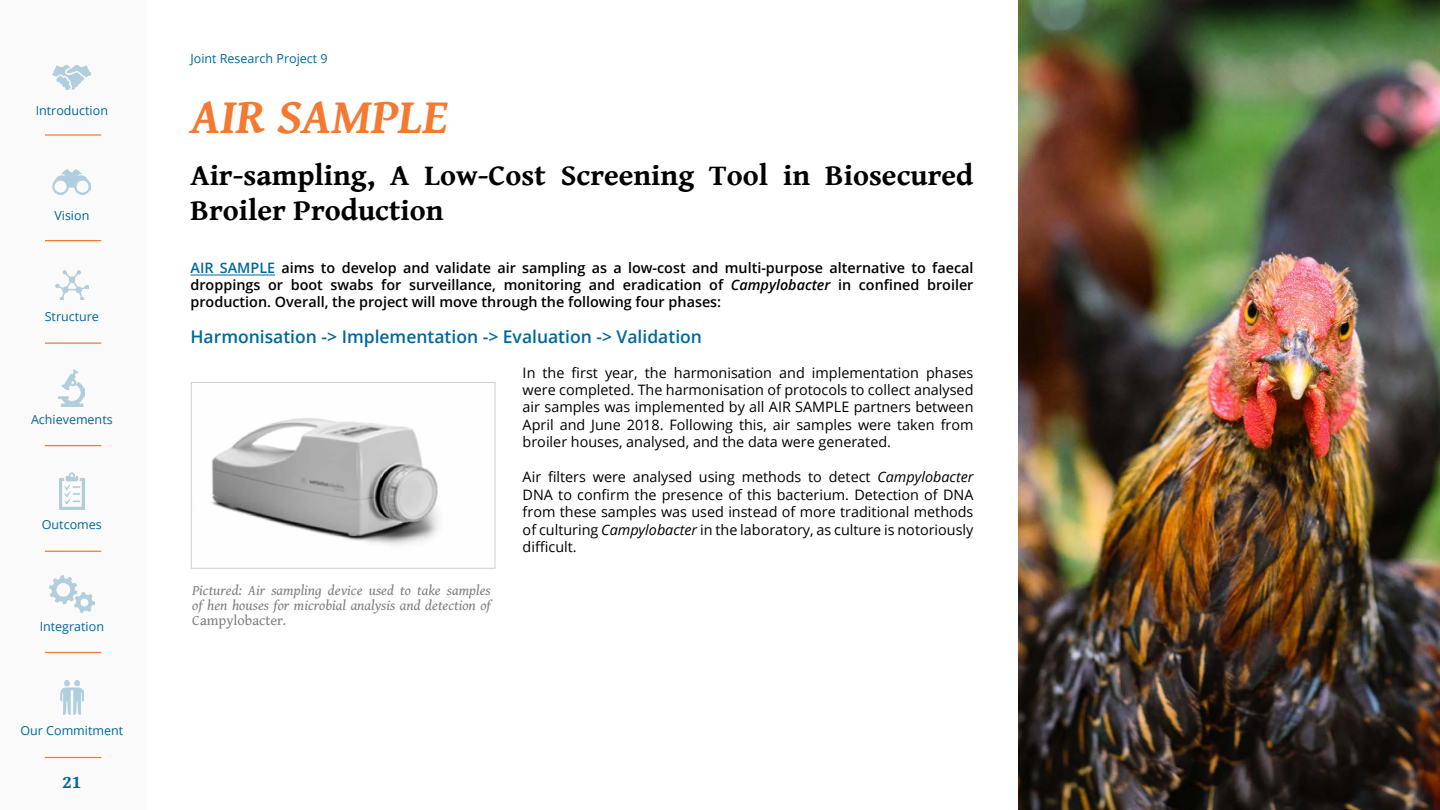
<style>
.page{position:relative;width:1440px;height:810px;background:#fff}
.page>*{position:absolute;margin:0;border:0;box-sizing:border-box;transform-origin:0 0}
.t1{font:italic 700 50px "Gentium Book Basic";color:#f47931}
.t2{font:700 30px/35px "Gentium Book Basic";color:#000}
.t3{font:700 18.75px "Gentium Book Basic";color:#00679c}
.t4{font:600 17.5px "Open Sans";color:#00679c}
.t5{font:14.38px/17.5px "Open Sans";color:#000;text-align:justify}
.t6{font:600 14.38px/17.5px "Open Sans";color:#000;text-align:justify}
.t7{font:italic 14.38px/15px "Gentium Book Basic";color:#808080;text-align:justify}
.t8{font:12.5px "Open Sans";color:#00679c}
.s1{color:#00679c}
.s2{font-style:italic}
.s3{font-style:normal}
</style>
<div class="page">
<div style="left:0;top:0;width:146px;height:810px;background:#fafafa"></div>
<img style="left:53px;top:65px;width:38px;height:24px">
<img style="left:53px;top:169px;width:38px;height:26px">
<img style="left:56px;top:270px;width:32px;height:30px">
<img style="left:59px;top:370px;width:26px;height:37px">
<img style="left:59px;top:473px;width:26px;height:37px">
<img style="left:50px;top:576px;width:44px;height:37px">
<img style="left:61px;top:680px;width:22px;height:35px">
<img style="left:1018px;top:0;width:422px;height:810px">
<hr style="left:190px;top:275px;width:85px;height:1px;background:#00679c">
<img style="left:211px;top:418px;width:228px;height:128px">
<div style="left:191px;top:382px;width:304px;height:186px;border:1px solid #cecece"></div>
<hr style="left:45px;top:134px;width:56px;height:2px;background:#f47931">
<hr style="left:45px;top:240px;width:56px;height:1px;background:#f47931">
<hr style="left:45px;top:342px;width:56px;height:2px;background:#f47931">
<hr style="left:45px;top:445px;width:56px;height:1px;background:#f47931">
<hr style="left:45px;top:551px;width:56px;height:1px;background:#f47931">
<hr style="left:45px;top:652px;width:56px;height:1px;background:#f47931">
<hr style="left:45px;top:757px;width:56px;height:1px;background:#f47931">
<p class="t8" style="left:36px;top:101px;width:74px">Introduction</p>
<p class="t8" style="left:54px;top:206px;width:36px">Vision</p>
<p class="t8" style="left:45px;top:308px;width:56px">Structure</p>
<p class="t8" style="left:31px;top:411px;width:83px">Achievements</p>
<p class="t8" style="left:42px;top:516px;width:61px">Outcomes</p>
<p class="t8" style="left:40px;top:618px;width:66px">Integration</p>
<p class="t8" style="left:21px;top:722px;width:104px">Our Commitment</p>
<h3 class="t3" style="left:62px;top:768px;width:21px">21</h3>
<p class="t8" style="left:190px;top:49px;width:139px">Joint Research Project 9</p>
<h1 class="t1" style="left:190px;top:78px;width:259px">AIR SAMPLE</h1>
<h2 class="t2" style="left:190px;top:157px;width:784px">Air-sampling, A Low-Cost Screening Tool in Biosecured<br>Broiler Production</h2>
<p class="t6" style="left:190px;top:258px;width:785px"><span class="s1">AIR SAMPLE</span> aims to develop and validate air sampling as a low-cost and multi-purpose alternative to faecal droppings or boot swabs for surveillance, monitoring and eradication of <span class="s2">Campylobacter</span> in confined broiler production. Overall, the project will move through the following four phases:</p>
<p class="t4" style="left:190px;top:324px;width:513px">Harmonisation -&gt; Implementation -&gt; Evaluation -&gt; Validation</p>
<p class="t5" style="left:523px;top:363px;width:452px">In the first year, the harmonisation and implementation phases were completed. The harmonisation of protocols to collect analysed air samples was implemented by all AIR SAMPLE partners between April and June 2018. Following this, air samples were taken from broiler houses, analysed, and the data were generated.</p>
<p class="t5" style="left:523px;top:468px;width:452px">Air filters were analysed using methods to detect <span class="s2">Campylobacter </span>DNA to confirm the presence of this bacterium. Detection of DNA from these samples was used instead of more traditional methods of culturing <span class="s2">Campylobacter</span> in the laboratory, as culture is notoriously difficult.</p>
<p class="t7" style="left:192px;top:582px;width:300px">Pictured: Air sampling device used to take samples of hen houses for microbial analysis and detection of <span class="s3">Campylobacter</span>.</p>
</div>
